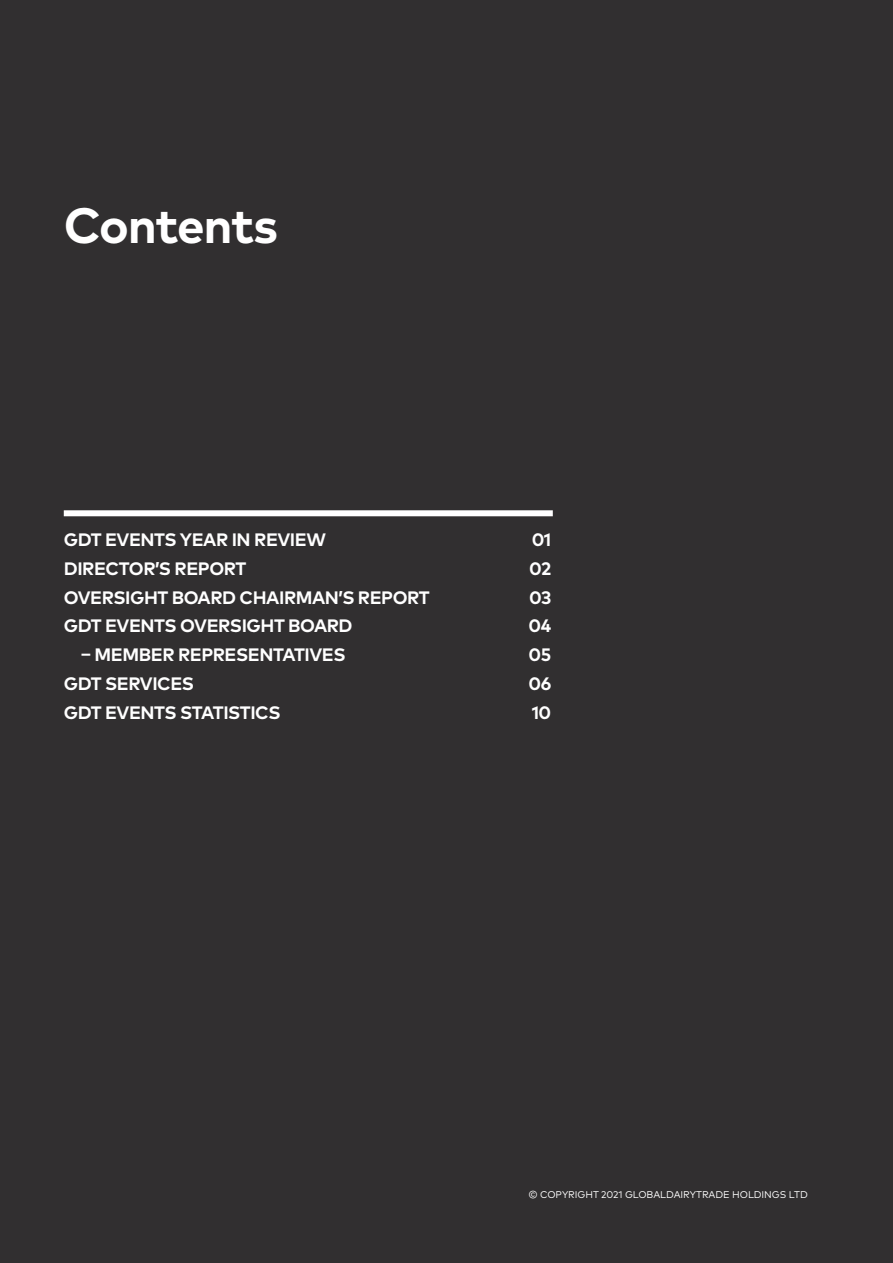
<style>
.page{position:relative;width:893px;height:1263px;background:#312f30}
.page>*{position:absolute;margin:0;border:0;box-sizing:border-box;transform-origin:0 0}
.Heading_33pt_WHITE{font:700 49.5px "Mark OT";letter-spacing:-.03em;color:#fff}
.White_Text_12pt_Bold{font:700 18px "Mark OT";letter-spacing:-.025em;color:#fff}
.Footer_Rext_6_5pt_CA{font:9.75px "Mark OT";letter-spacing:-.005em;color:#fff}
</style>
<div class="page">
<div style="left:64px;top:510px;width:489px;height:6px;background:#fff"></div>
<p class="Heading_33pt_WHITE" style="left:64px;top:194px;width:216px">Contents</p>
<p class="White_Text_12pt_Bold" style="left:64px;top:528px;width:264px">GDT EVENTS YEAR IN REVIEW</p>
<p class="White_Text_12pt_Bold" style="left:532px;top:528px;width:21px">01</p>
<p class="White_Text_12pt_Bold" style="left:64px;top:557px;width:184px">DIRECTOR’S REPORT</p>
<p class="White_Text_12pt_Bold" style="left:529px;top:557px;width:24px">02</p>
<p class="White_Text_12pt_Bold" style="left:64px;top:585px;width:368px">OVERSIGHT BOARD CHAIRMAN’S REPORT</p>
<p class="White_Text_12pt_Bold" style="left:529px;top:585px;width:24px">03</p>
<p class="White_Text_12pt_Bold" style="left:64px;top:614px;width:290px">GDT EVENTS OVERSIGHT BOARD</p>
<p class="White_Text_12pt_Bold" style="left:529px;top:614px;width:24px">04</p>
<p class="White_Text_12pt_Bold" style="left:81px;top:643px;width:266px">– MEMBER REPRESENTATIVES</p>
<p class="White_Text_12pt_Bold" style="left:529px;top:643px;width:24px">05</p>
<p class="White_Text_12pt_Bold" style="left:64px;top:672px;width:132px">GDT SERVICES</p>
<p class="White_Text_12pt_Bold" style="left:528px;top:672px;width:24px">06</p>
<p class="White_Text_12pt_Bold" style="left:64px;top:701px;width:218px">GDT EVENTS STATISTICS</p>
<p class="White_Text_12pt_Bold" style="left:532px;top:701px;width:21px">10</p>
<p class="Footer_Rext_6_5pt_CA" style="left:528px;top:1189px;width:281px">© COPYRIGHT 2021 GLOBALDAIRYTRADE HOLDINGS LTD</p>
</div>
